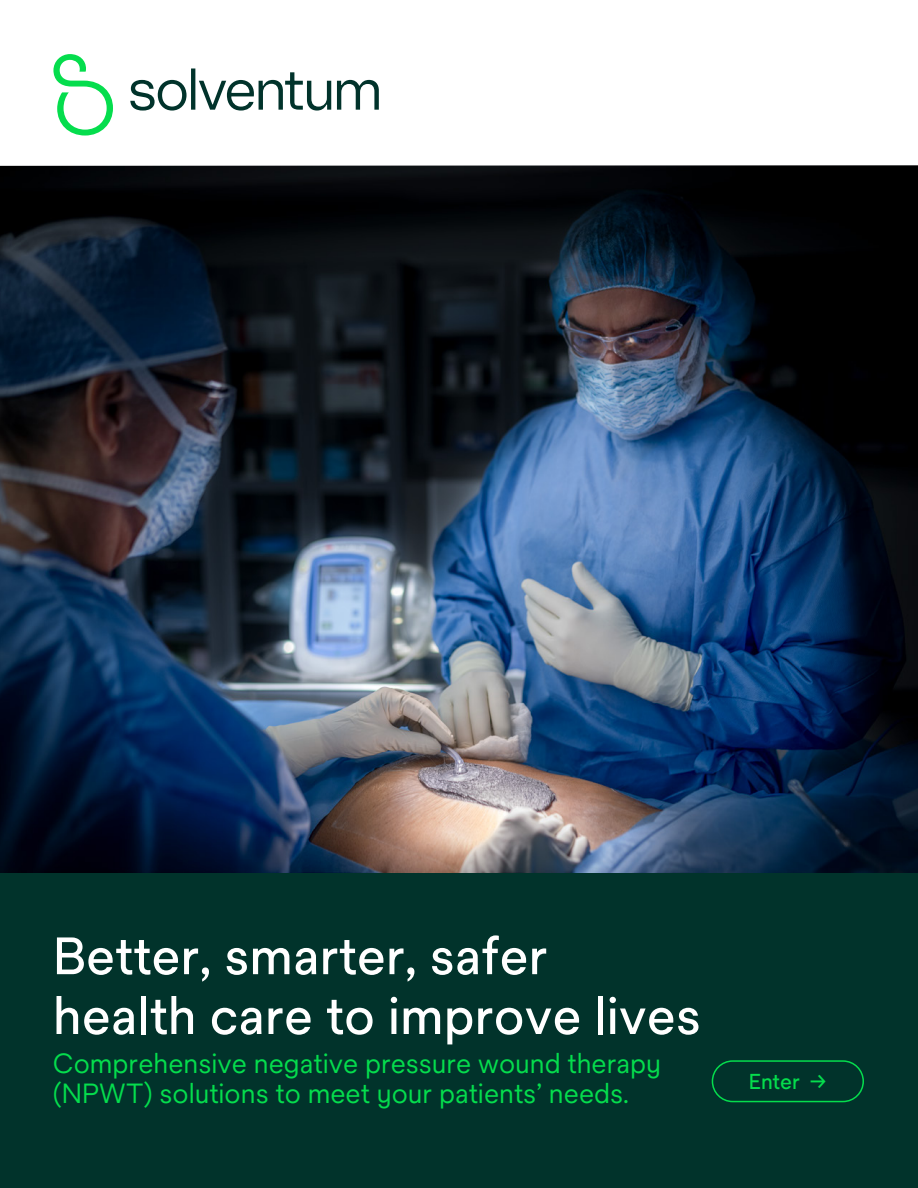
<style>
.page{position:relative;width:918px;height:1188px;background:#fff}
.page>*{position:absolute;margin:0;border:0;box-sizing:border-box;transform-origin:0 0}
.t1{font:500 51px/59.8px "Solve Pro";color:#fff}
.t2{font:27px/30px "Solve Pro";color:#05dd4d}
.t3{font:500 21px "Solve Pro";letter-spacing:-.005em;color:#05dd4d}
</style>
<div class="page">
<div style="left:0;top:873px;width:918px;height:315px;background:#01332b"></div>
<img style="left:0;top:165px;width:918px;height:708px">
<svg style="left:53px;top:54px;width:60px;height:82px"></svg>
<svg style="left:130px;top:68px;width:249px;height:43px"></svg>
<div style="left:712px;top:1060px;width:152px;height:42px;border:2px solid #05dd4d;border-radius:20px"></div>
<p class="t1" style="left:53px;top:927px;width:650px">Better, smarter, safer health care to improve lives</p>
<p class="t2" style="left:53px;top:1048px;width:610px">Comprehensive negative pressure wound therapy (NPWT) solutions to meet your patients’ needs.</p>
<p class="t3" style="left:749px;top:1070px;width:79px">Enter →</p>
</div>
